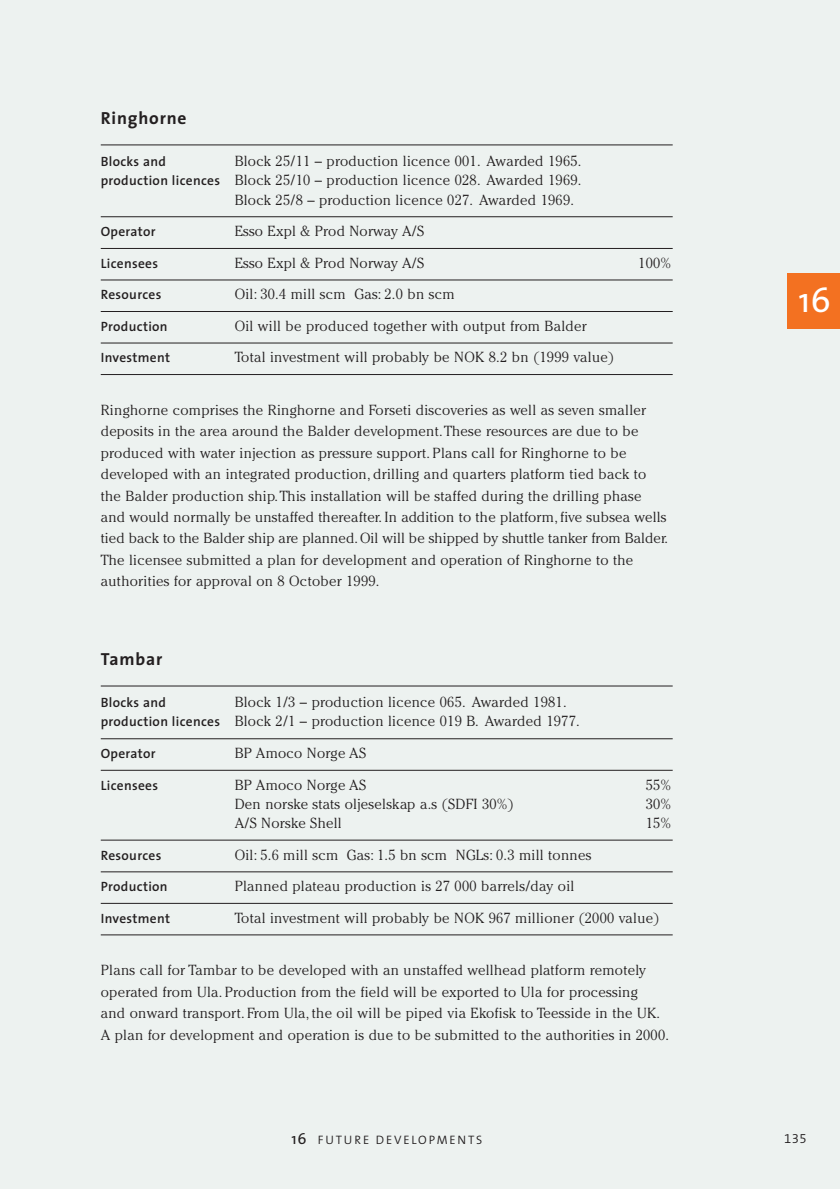
<style>
.page{position:relative;width:840px;height:1189px;background:#fff}
.page>*{position:absolute;margin:0;border:0;box-sizing:border-box;transform-origin:0 0}
.t1{font:35px "The Sans";color:#fff}
.t2{font:700 17.5px "The Sans";letter-spacing:.05em;color:#231f20}
.t3{font:300 14.53px/21.3px "Cheltenham";letter-spacing:.02em;color:#231f20}
.t4{font:600 13.47px "The Sans";letter-spacing:.025em;color:#231f20}
.t5{font:13.12px "The Sans Semi Light Expert";color:#231f20}
.t6{font:300 12.25px "The Sans";letter-spacing:.15em;color:#231f20}
.s1{font-family:"The Sans";font-weight:600;font-size:13.47px}
.s2{font-family:"The Sans Caps";font-weight:400;font-size:14px;color:#edf2f0}
.s3{font-weight:400;font-size:15.58px}
</style>
<div class="page">
<div style="left:0;top:0;width:840px;height:1188px;background:#edf2f0"></div>
<p class="t2" style="left:101px;top:112px;width:87px">Ringhorne</p>
<p class="t4" style="left:101px;top:156px;width:67px">Blocks and</p>
<p class="t3" style="left:235px;top:152px;width:348px">Block 25/11 – production licence 001. Awarded 1965.</p>
<p class="t3" style="left:101px;top:171px;width:482px"><span class="s1">production licences</span> Block 25/10 – production licence 028. Awarded 1969.</p>
<p class="t3" style="left:235px;top:190px;width:341px">Block 25/8 – production licence 027. Awarded 1969.</p>
<p class="t4" style="left:101px;top:226px;width:56px">Operator</p>
<p class="t3" style="left:235px;top:222px;width:191px">Esso Expl &amp; Prod Norway A/S</p>
<p class="t4" style="left:101px;top:258px;width:59px">Licensees</p>
<p class="t3" style="left:235px;top:253px;width:191px">Esso Expl &amp; Prod Norway A/S</p>
<p class="t3" style="left:638px;top:253px;width:34px">100%</p>
<p class="t4" style="left:101px;top:289px;width:62px">Resources</p>
<p class="t3" style="left:235px;top:285px;width:221px">Oil: 30.4 mill scm Gas: 2.0 bn scm</p>
<p class="t4" style="left:101px;top:321px;width:68px">Production</p>
<p class="t3" style="left:235px;top:316px;width:353px">Oil will be produced together with output from Balder</p>
<p class="t4" style="left:101px;top:352px;width:71px">Investment</p>
<p class="t3" style="left:235px;top:348px;width:381px">Total investment will probably be NOK 8.2 bn (1999 value)</p>
<p class="t3" style="left:101px;top:401px;width:569px">Ringhorne comprises the Ringhorne and Forseti discoveries as well as seven smaller deposits in the area around the Balder development.These resources are due to be produced with water injection as pressure support. Plans call for Ringhorne to be developed with an integrated production, drilling and quarters platform tied back to the Balder production ship.This installation will be staffed during the drilling phase and would normally be unstaffed thereafter. In addition to the platform, five subsea wells tied back to the Balder ship are planned.Oil will be shipped by shuttle tanker from Balder.<br>The licensee submitted a plan for development and operation of Ringhorne to the authorities for approval on 8 October 1999.</p>
<p class="t2" style="left:101px;top:652px;width:63px">Tambar</p>
<p class="t4" style="left:101px;top:697px;width:67px">Blocks and</p>
<p class="t3" style="left:101px;top:693px;width:480px;line-height:19.2px;text-indent:134px">Block 1/3 – production licence 065. Awarded 1981. <span class="s1">production licences</span> Block 2/1 – production licence 019 B. Awarded 1977.</p>
<p class="t4" style="left:101px;top:748px;width:56px">Operator</p>
<p class="t3" style="left:235px;top:743px;width:133px">BP Amoco Norge AS</p>
<p class="t4" style="left:101px;top:779px;width:59px">Licensees</p>
<p class="t3" style="left:235px;top:775px;width:133px">BP Amoco Norge AS</p>
<p class="t3" style="left:646px;top:775px;width:27px">55%</p>
<p class="t3" style="left:235px;top:794px;width:281px">Den norske stats oljeselskap a.s (SDFI 30%)</p>
<p class="t3" style="left:646px;top:794px;width:27px">30%</p>
<p class="t3" style="left:235px;top:813px;width:109px">A/S Norske Shell</p>
<p class="t3" style="left:646px;top:813px;width:27px">15%</p>
<p class="t4" style="left:101px;top:849px;width:62px">Resources</p>
<p class="t3" style="left:235px;top:845px;width:358px">Oil: 5.6 mill scm Gas: 1.5 bn scm NGLs: 0.3 mill tonnes</p>
<p class="t4" style="left:101px;top:881px;width:68px">Production</p>
<p class="t3" style="left:235px;top:876px;width:341px">Planned plateau production is 27 000 barrels/day oil</p>
<p class="t4" style="left:101px;top:912px;width:71px">Investment</p>
<p class="t3" style="left:235px;top:908px;width:426px">Total investment will probably be NOK 967 millioner (2000 value)</p>
<p class="t3" style="left:101px;top:961px;width:570px">Plans call for Tambar to be developed with an unstaffed wellhead platform remotely operated from Ula. Production from the field will be exported to Ula for processing<br>and onward transport. From Ula, the oil will be piped via Ekofisk to Teesside in the UK.<br>A plan for development and operation is due to be submitted to the authorities in 2000.</p>
<p class="t6" style="left:291px;top:1135px;width:193px"><span class="s2">16</span><span class="s3">16</span> FUTURE DEVELOPMENTS</p>
<h1 class="t1" style="left:799px;top:287px;width:34px">16</h1>
<p class="t5" style="left:784px;top:1130px;width:24px">135</p>
</div>
